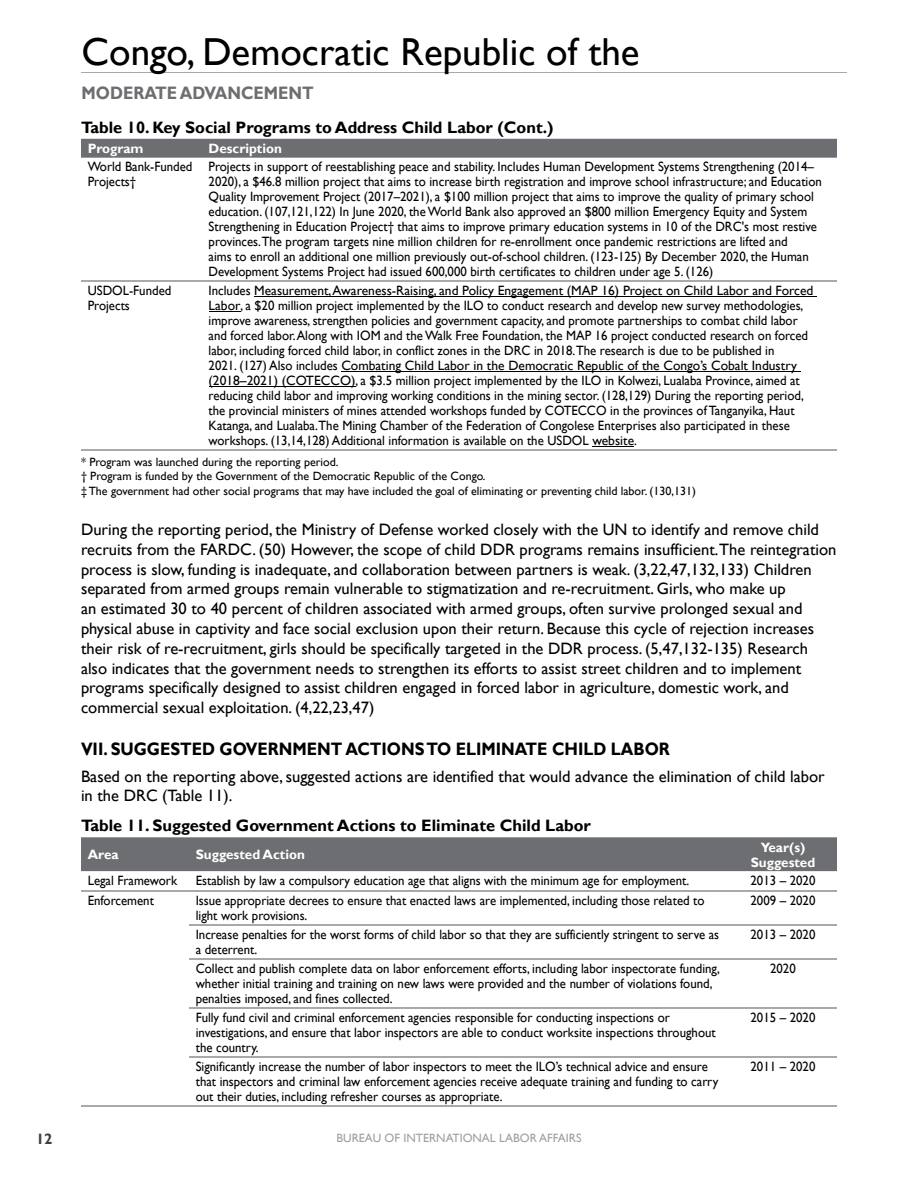
<style>
.page{position:relative;width:918px;height:1188px;background:#fff}
.page>*{position:absolute;margin:0;border:0;box-sizing:border-box;transform-origin:0 0}
.t1{font:39px "Gill Sans";color:#000}
.t2{font:700 18px "Gill Sans";color:#000;scale:.9 1}
.t3{font:700 18px "Gill Sans";color:#6d6e71;scale:.9 1}
.t4{font:16.5px/19.8px "Gill Sans";color:#000}
.t5{font:700 16.5px "Gill Sans";color:#000}
.t6{font:700 15px "Gill Sans";color:#414042}
.t7{font:13.5px/15px "Gill Sans";color:#000;scale:.95 1}
.t8{font:700 13.5px/15px "Gill Sans";color:#fff;text-align:center}
.t9{font:12px/14.4px "Gill Sans";color:#000}
.t10{font:12px "Gill Sans";color:#a09fa0}
</style>
<div class="page">
<hr style="left:82px;top:72px;width:765px;height:1px;background:#a7a9ac">
<div style="left:81px;top:139px;width:756px;height:19px;background:#6d6e71"></div>
<hr style="left:81px;top:280px;width:121px;height:2px;background:#a7a9ac">
<hr style="left:202px;top:280px;width:635px;height:2px;background:#a7a9ac">
<hr style="left:81px;top:449px;width:121px;height:2px;background:#a7a9ac">
<hr style="left:202px;top:449px;width:635px;height:2px;background:#a7a9ac">
<hr style="left:254px;top:296px;width:563px;height:1px;background:#000">
<hr style="left:209px;top:311px;width:32px;height:1px;background:#000">
<hr style="left:341px;top:371px;width:460px;height:1px;background:#000">
<hr style="left:209px;top:386px;width:146px;height:1px;background:#000">
<hr style="left:592px;top:446px;width:42px;height:1px;background:#000">
<div style="left:81px;top:837px;width:756px;height:35px;background:#6d6e71"></div>
<svg style="left:189px;top:871px;width:648px;height:1px"></svg>
<hr style="left:189px;top:890px;width:540px;height:2px;background:#a7a9ac">
<hr style="left:729px;top:890px;width:108px;height:2px;background:#a7a9ac">
<hr style="left:189px;top:924px;width:540px;height:2px;background:#a7a9ac">
<hr style="left:729px;top:924px;width:108px;height:2px;background:#a7a9ac">
<hr style="left:189px;top:958px;width:540px;height:2px;background:#a7a9ac">
<hr style="left:729px;top:958px;width:108px;height:2px;background:#a7a9ac">
<hr style="left:189px;top:1007px;width:540px;height:2px;background:#a7a9ac">
<hr style="left:729px;top:1007px;width:108px;height:2px;background:#a7a9ac">
<hr style="left:189px;top:1056px;width:540px;height:2px;background:#a7a9ac">
<hr style="left:729px;top:1056px;width:108px;height:2px;background:#a7a9ac">
<hr style="left:189px;top:1105px;width:540px;height:2px;background:#a7a9ac">
<hr style="left:729px;top:1105px;width:108px;height:2px;background:#a7a9ac">
<hr style="left:81px;top:890px;width:108px;height:2px;background:#a7a9ac">
<hr style="left:81px;top:1105px;width:108px;height:2px;background:#a7a9ac">
<h1 class="t1" style="left:82px;top:29px;width:559px">Congo, Democratic Republic of the</h1>
<h2 class="t3" style="left:82px;top:82px;width:259px">MODERATE ADVANCEMENT</h2>
<p class="t5" style="left:81px;top:117px;width:474px">Table 10. Key Social Programs to Address Child Labor (Cont.)</p>
<p class="t8" style="left:88px;top:141px;width:57px">Program</p>
<p class="t8" style="left:209px;top:141px;width:75px">Description</p>
<p class="t7" style="left:88px;top:159px;width:112px">World Bank-Funded<br>Projects†</p>
<p class="t7" style="left:209px;top:159px;width:647px">Projects in support of reestablishing peace and stability. Includes Human Development Systems Strengthening (2014– 2020), a $46.8 million project that aims to increase birth registration and improve school infrastructure; and Education Quality Improvement Project (2017–2021), a $100 million project that aims to improve the quality of primary school education. (107,121,122) In June 2020, the World Bank also approved an $800 million Emergency Equity and System Strengthening in Education Project† that aims to improve primary education systems in 10 of the DRC's most restive provinces.The program targets nine million children for re-enrollment once pandemic restrictions are lifted and<br>aims to enroll an additional one million previously out-of-school children. (123-125) By December 2020, the Human Development Systems Project had issued 600,000 birth certificates to children under age 5. (126)</p>
<p class="t7" style="left:88px;top:284px;width:90px">USDOL-Funded<br>Projects</p>
<p class="t7" style="left:209px;top:284px;width:638px">Includes Measurement, Awareness-Raising, and Policy Engagement (MAP 16) Project on Child Labor and Forced Labor, a $20 million project implemented by the ILO to conduct research and develop new survey methodologies, improve awareness, strengthen policies and government capacity, and promote partnerships to combat child labor and forced labor. Along with IOM and the Walk Free Foundation, the MAP 16 project conducted research on forced labor, including forced child labor, in conflict zones in the DRC in 2018.The research is due to be published in<br>2021. (127) Also includes Combating Child Labor in the Democratic Republic of the Congo’s Cobalt Industry (2018–2021) (COTECCO), a $3.5 million project implemented by the ILO in Kolwezi, Lualaba Province, aimed at reducing child labor and improving working conditions in the mining sector. (128,129) During the reporting period, the provincial ministers of mines attended workshops funded by COTECCO in the provinces of Tanganyika, Haut Katanga, and Lualaba.The Mining Chamber of the Federation of Congolese Enterprises also participated in these workshops. (13,14,128) Additional information is available on the USDOL website.</p>
<p class="t9" style="left:81px;top:455px;width:616px">* Program was launched during the reporting period.<br>† Program is funded by the Government of the Democratic Republic of the Congo.<br>‡ The government had other social programs that may have included the goal of eliminating or preventing child labor. (130,131)</p>
<p class="t4" style="left:81px;top:520px;width:757px">During the reporting period, the Ministry of Defense worked closely with the UN to identify and remove child recruits from the FARDC. (50) However, the scope of child DDR programs remains insufficient.The reintegration process is slow, funding is inadequate, and collaboration between partners is weak. (3,22,47,132,133) Children separated from armed groups remain vulnerable to stigmatization and re-recruitment. Girls, who make up<br>an estimated 30 to 40 percent of children associated with armed groups, often survive prolonged sexual and physical abuse in captivity and face social exclusion upon their return. Because this cycle of rejection increases their risk of re-recruitment, girls should be specifically targeted in the DDR process. (5,47,132-135) Research also indicates that the government needs to strengthen its efforts to assist street children and to implement programs specifically designed to assist children engaged in forced labor in agriculture, domestic work, and commercial sexual exploitation. (4,22,23,47)</p>
<h2 class="t2" style="left:81px;top:738px;width:656px">VII. SUGGESTED GOVERNMENT ACTIONS TO ELIMINATE CHILD LABOR</h2>
<p class="t4" style="left:81px;top:766px;width:745px">Based on the reporting above, suggested actions are identified that would advance the elimination of child labor in the DRC (Table 11).</p>
<p class="t5" style="left:81px;top:816px;width:511px">Table 11. Suggested Government Actions to Eliminate Child Labor</p>
<p class="t8" style="left:88px;top:847px;width:32px">Area</p>
<p class="t8" style="left:196px;top:847px;width:111px">Suggested Action</p>
<p class="t8" style="left:751px;top:840px;width:66px">Year(s)<br>Suggested</p>
<p class="t7" style="left:88px;top:873px;width:96px">Legal Framework</p>
<p class="t7" style="left:196px;top:873px;width:521px">Establish by law a compulsory education age that aligns with the minimum age for employment.</p>
<p class="t7" style="left:751px;top:873px;width:70px">2013 – 2020</p>
<p class="t7" style="left:88px;top:893px;width:71px">Enforcement</p>
<p class="t7" style="left:196px;top:893px;width:537px">Issue appropriate decrees to ensure that enacted laws are implemented, including those related to light work provisions.</p>
<p class="t7" style="left:751px;top:893px;width:70px">2009 – 2020</p>
<p class="t7" style="left:196px;top:927px;width:552px">Increase penalties for the worst forms of child labor so that they are sufficiently stringent to serve as a deterrent.</p>
<p class="t7" style="left:751px;top:927px;width:70px">2013 – 2020</p>
<p class="t7" style="left:196px;top:961px;width:553px">Collect and publish complete data on labor enforcement efforts, including labor inspectorate funding, whether initial training and training on new laws were provided and the number of violations found, penalties imposed, and fines collected.</p>
<p class="t7" style="left:770px;top:961px;width:29px">2020</p>
<p class="t7" style="left:196px;top:1011px;width:549px">Fully fund civil and criminal enforcement agencies responsible for conducting inspections or investigations, and ensure that labor inspectors are able to conduct worksite inspections throughout the country.</p>
<p class="t7" style="left:751px;top:1011px;width:70px">2015 – 2020</p>
<p class="t7" style="left:196px;top:1060px;width:552px">Significantly increase the number of labor inspectors to meet the ILO’s technical advice and ensure that inspectors and criminal law enforcement agencies receive adequate training and funding to carry out their duties, including refresher courses as appropriate.</p>
<p class="t7" style="left:751px;top:1060px;width:70px">2011 – 2020</p>
<p class="t6" style="left:36px;top:1130px;width:18px">12</p>
<p class="t10" style="left:336px;top:1131px;width:247px">BUREAU OF INTERNATIONAL LABOR AFFAIRS</p>
</div>
